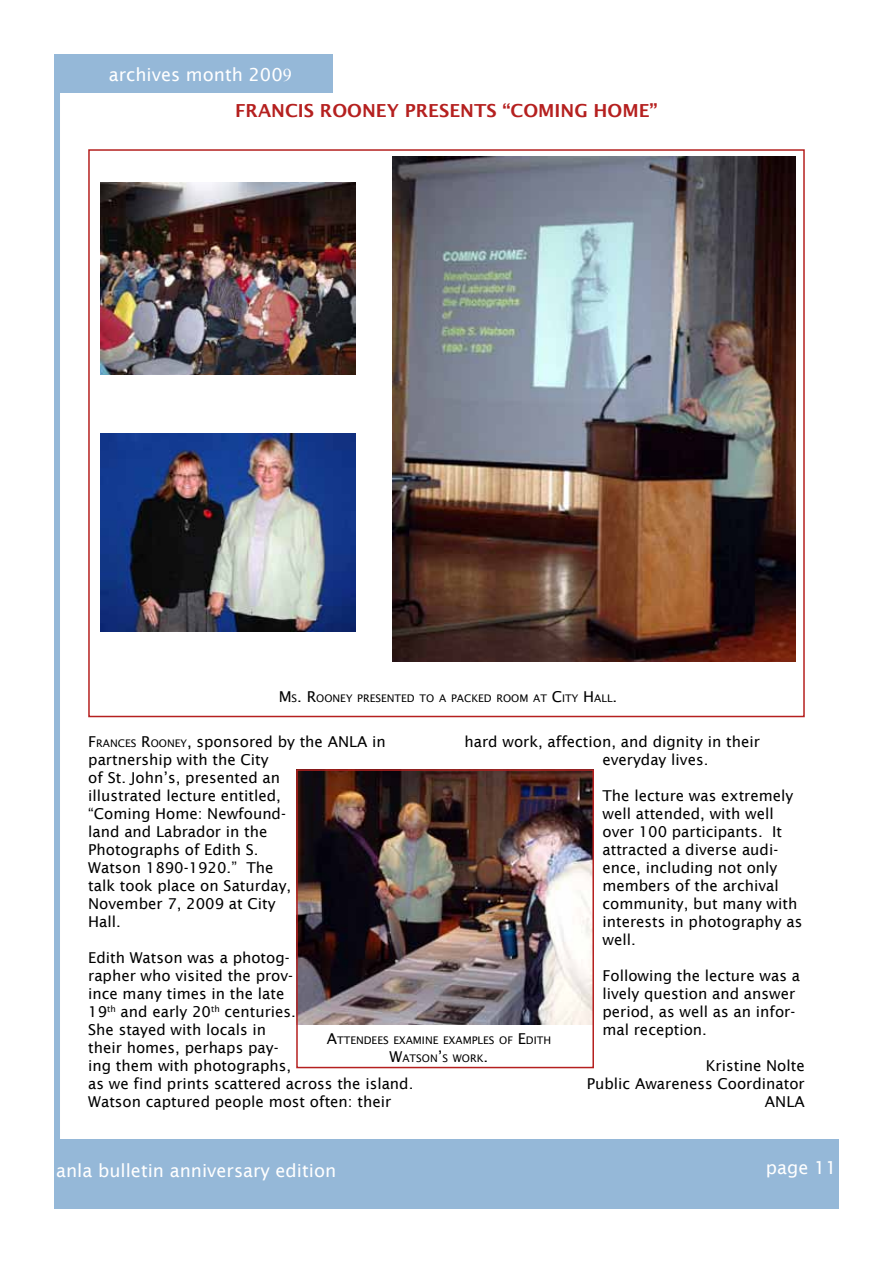
<style>
.page{position:relative;width:893px;height:1263px;background:#fff}
.page>*{position:absolute;margin:0;border:0;box-sizing:border-box;transform-origin:0 0}
.t1{font:18px "Lucida Sans";color:#fff}
.t2{font:600 18px "Lucida Sans";color:#b5201f}
.t3{font:15px/18px "Lucida Sans";color:#000}
.t4{font:10.5px/18px "Lucida Sans";color:#000;text-align:center}
.s1{font-family:"Times New Roman"}
.s2{font-size:15px}
.s3{font-style:inherit}
.s4{font-size:10.5px}
</style>
<div class="page">
<div style="left:54px;top:54px;width:279px;height:39px;background:#95b8d8"></div>
<img style="left:101px;top:183px;width:255px;height:191px">
<div style="left:54px;top:73px;width:6px;height:1087px;background:#95b8d8"></div>
<img style="left:101px;top:433px;width:255px;height:198px">
<div style="left:54px;top:1139px;width:785px;height:70px;background:#95b8d8"></div>
<img style="left:299px;top:772px;width:292px;height:253px">
<div style="left:296px;top:769px;width:298px;height:299px;border:2px solid #b5201f"></div>
<img style="left:392px;top:156px;width:404px;height:506px">
<p class="t1" style="left:109px;top:64px;width:184px">archives month 200<span class="s1">9</span></p>
<p class="t2" style="left:235px;top:100px;width:424px">FRANCIS ROONEY PRESENTS “COM ING HOM E”</p>
<p class="t4" style="left:279px;top:689px;width:340px"><span class="s2">M</span> S<span class="s2">. R</span>OONEY PRESENTED TO A PACKED ROOM AT <span class="s2">C</span>ITY <span class="s2">H</span>ALL<span class="s2">.</span></p>
<p class="t3" style="left:602px;top:733px;width:159px;text-indent:-138px">hard work, affection, and dignity in their everyday lives.</p>
<p class="t3" style="left:602px;top:787px;width:201px">The lecture was extremely well attended, with well over 100 participants. It attracted a diverse audi&shy;ence, including not only members of the archival community, but many with interests in photography as well.</p>
<p class="t3" style="left:602px;top:967px;width:199px">Following the lecture was a lively question and answer period, as well as an infor&shy;mal reception.</p>
<p class="t3" style="left:587px;top:1057px;width:219px;text-align:right">Kristine Nolte<br>Public Awareness Coordinator<br>ANLA</p>
<p class="t3" style="left:88px;top:733px;width:299px"><span class="s3">F</span><span class="s4">RANCES</span> <span class="s3">R</span><span class="s4">OONEY</span><span class="s3">,</span> sponsored by the ANLA in partnership with the City<br>of St. John’s, presented an<br>illustrated lecture entitled,<br>“Coming Home: Newfound-<br>land and Labrador in the<br>Photographs of Edith S.<br>Watson 1890-1920.” The<br>talk took place on Saturday,<br>November 7, 2009 at City<br>Hall.</p>
<p class="t3" style="left:88px;top:949px;width:327px">Edith Watson was a photog-<br>rapher who visited the prov-<br>ince many times in the late<br>19<sup>th</sup> and early 20<sup>th</sup> centuries.<br>She stayed with locals in<br>their homes, perhaps pay-<br>ing them with photographs,<br>as we find prints scattered across the island.<br>Watson captured people most often: their</p>
<p class="t4" style="left:327px;top:1031px;width:226px"><span class="s2">A</span>TTENDEES EXAMINE EXAMPLES OF <span class="s2">E</span>DITH<br><span class="s2">W</span>ATSON<span class="s2">’</span>S WORK<span class="s2">.</span></p>
<p class="t1" style="left:56px;top:1160px;width:282px">anla bulletin anniversary edition</p>
<p class="t1" style="left:766px;top:1157px;width:72px">page 11</p>
</div>
